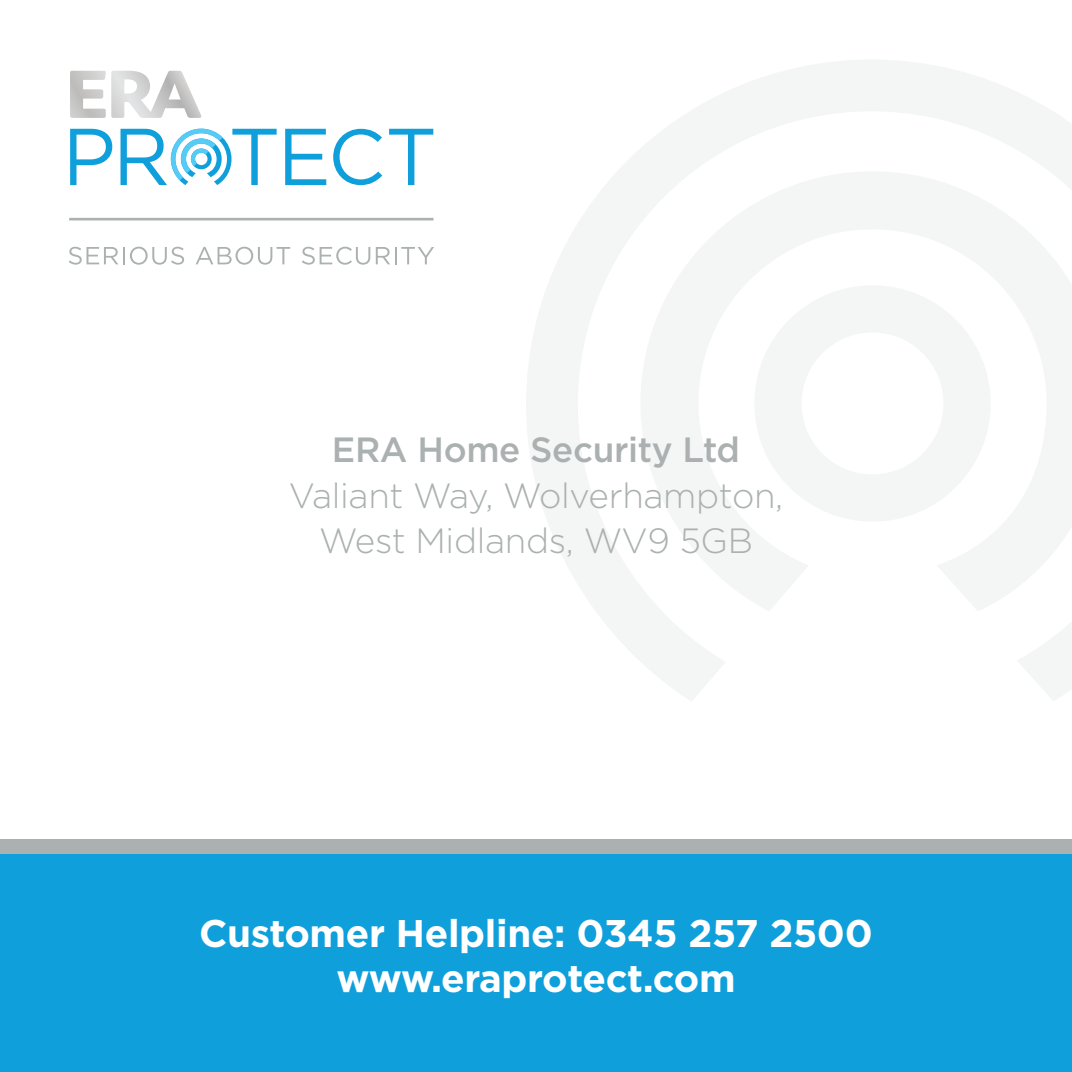
<style>
.page{position:relative;width:1072px;height:1072px;background:#fff}
.page>*{position:absolute;margin:0;border:0;box-sizing:border-box;transform-origin:0 0}
.t1{font:700 38.5px "Gotham";letter-spacing:-.01em;color:#fff}
.t2{font:300 35px "Gotham";letter-spacing:-.01em;color:#abb0b0}
.t3{font:500 35px "Gotham";letter-spacing:-.01em;color:#abb0b0}
</style>
<div class="page">
<div style="left:0;top:853px;width:1071px;height:218px;background:#0f9fdb"></div>
<div style="left:0;top:838px;width:1071px;height:15px;background:#abb0b0"></div>
<svg style="left:526px;top:60px;width:545px;height:641px"></svg>
<svg style="left:640px;top:171px;width:431px;height:440px"></svg>
<svg style="left:754px;top:285px;width:236px;height:236px;fill:#f6f7f7"></svg>
<hr style="left:69px;top:218px;width:364px;height:2px;background:#abb0b0">
<svg style="left:70px;top:71px;width:131px;height:47px"></svg>
<svg style="left:70px;top:129px;width:42px;height:56px"></svg>
<svg style="left:285px;top:129px;width:41px;height:56px"></svg>
<svg style="left:333px;top:129px;width:49px;height:56px"></svg>
<svg style="left:389px;top:129px;width:44px;height:56px"></svg>
<svg style="left:120px;top:129px;width:157px;height:56px"></svg>
<svg style="left:69px;top:247px;width:115px;height:18px"></svg>
<svg style="left:196px;top:247px;width:94px;height:18px"></svg>
<svg style="left:302px;top:247px;width:68px;height:18px"></svg>
<svg style="left:376px;top:247px;width:58px;height:17px"></svg>
<p class="t3" style="left:332px;top:430px;width:410px">ERA Home Security Ltd</p>
<p class="t2" style="left:289px;top:473px;width:496px">Valiant Way, Wolverhampton,</p>
<p class="t2" style="left:319px;top:518px;width:435px">West Midlands, WV9 5GB</p>
<p class="t1" style="left:199px;top:910px;width:675px">Customer Helpline: 0345 257 2500</p>
<p class="t1" style="left:336px;top:956px;width:401px">www.eraprotect.com</p>
</div>
